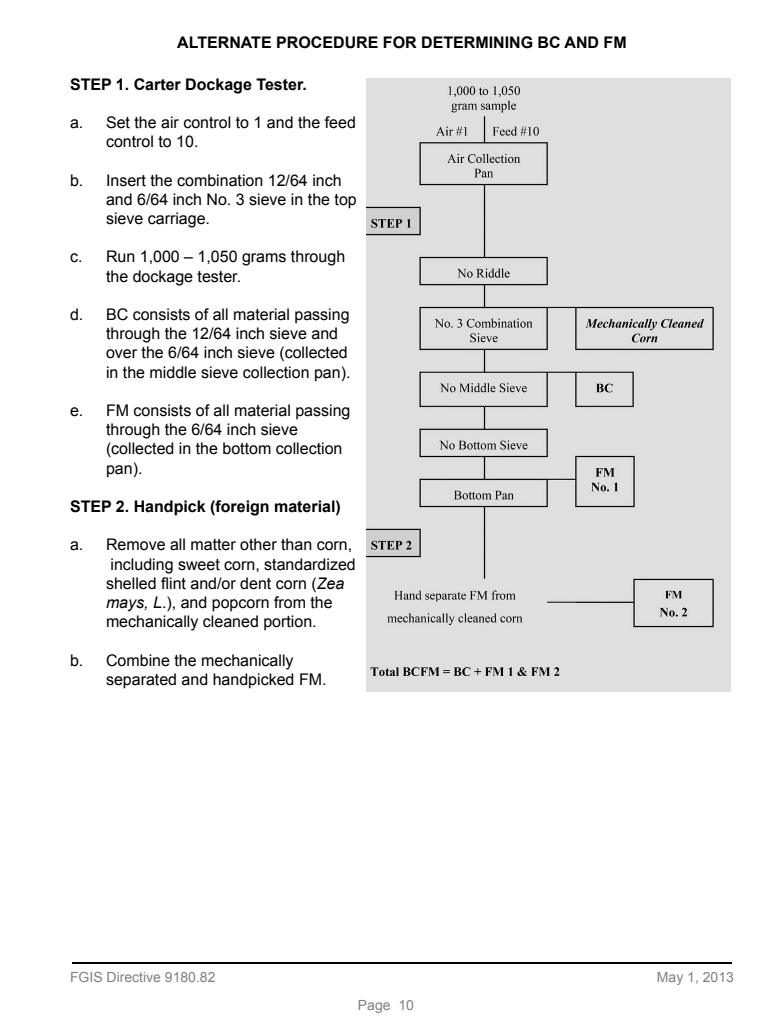
<style>
.page{position:relative;width:768px;height:1024px;background:#fff}
.page>*{position:absolute;margin:0;border:0;box-sizing:border-box;transform-origin:0 0}
.t1{font:16px/19.2px "Arial";color:#000}
.t2{font:700 16px "Arial";color:#000}
.t3{font:14px "Arial";color:#808080}
.s1{font-style:italic}
</style>
<div class="page">
<hr style="left:72px;top:962px;width:660px;height:2px;background:#000">
<img style="left:366px;top:78px;width:365px;height:614px">
<p class="t2" style="left:177px;top:31px;width:451px">ALTERNATE PROCEDURE FOR DETERMINING BC AND FM</p>
<p class="t2" style="left:70px;top:73px;width:238px">STEP 1. Carter Dockage Tester.</p>
<p class="t1" style="left:70px;top:113px;width:287px">a. Set the air control to 1 and the feed</p>
<p class="t1" style="left:106px;top:132px;width:91px">control to 10.</p>
<p class="t1" style="left:70px;top:171px;width:273px">b. Insert the combination 12/64 inch</p>
<p class="t1" style="left:106px;top:190px;width:252px">and 6/64 inch No. 3 sieve in the top sieve carriage.</p>
<p class="t1" style="left:70px;top:247px;width:277px">c. Run 1,000 – 1,050 grams through</p>
<p class="t1" style="left:106px;top:267px;width:134px">the dockage tester.</p>
<p class="t1" style="left:70px;top:305px;width:281px">d. BC consists of all material passing</p>
<p class="t1" style="left:106px;top:324px;width:243px">through the 12/64 inch sieve and over the 6/64 inch sieve (collected in the middle sieve collection pan).</p>
<p class="t1" style="left:70px;top:401px;width:282px">e. FM consists of all material passing</p>
<p class="t1" style="left:106px;top:420px;width:238px">through the 6/64 inch sieve (collected in the bottom collection pan).</p>
<p class="t2" style="left:70px;top:496px;width:272px">STEP 2. Handpick (foreign material)</p>
<p class="t1" style="left:70px;top:535px;width:284px">a. Remove all matter other than corn,</p>
<p class="t1" style="left:106px;top:555px;width:251px">including sweet corn, standardized shelled flint and/or dent corn (<span class="s1">Zea mays, L</span>. ), and popcorn from the mechanically cleaned portion.</p>
<p class="t1" style="left:70px;top:651px;width:225px">b. Combine the mechanically</p>
<p class="t1" style="left:106px;top:670px;width:219px">separated and handpicked FM.</p>
<p class="t3" style="left:70px;top:968px;width:147px">FGIS Directive 9180.82</p>
<p class="t3" style="left:657px;top:968px;width:79px">May 1, 2013</p>
<p class="t3" style="left:358px;top:996px;width:58px">Page 10</p>
</div>
